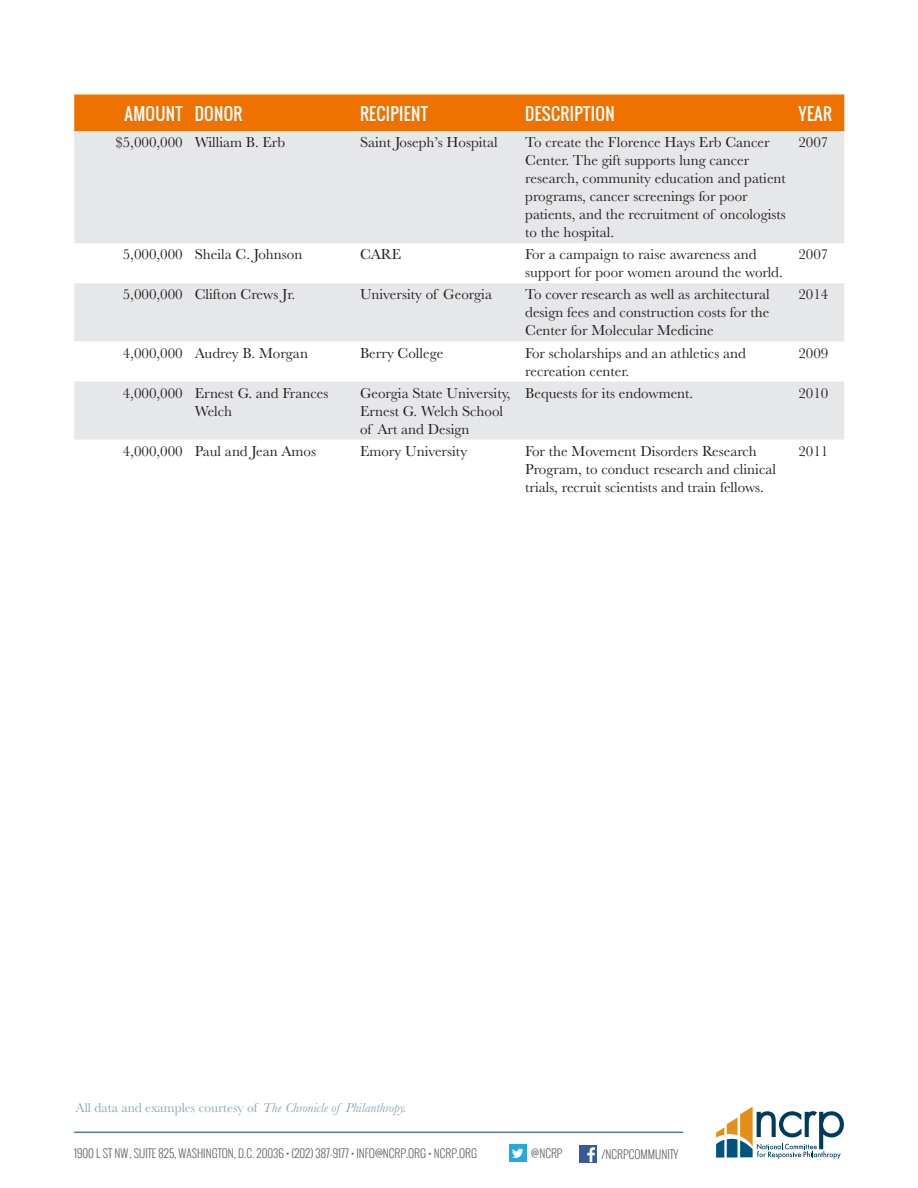
<style>
.page{position:relative;width:918px;height:1188px;background:#fff}
.page>*{position:absolute;margin:0;border:0;box-sizing:border-box;transform-origin:0 0}
.t1{font:16.8px "Oswald";letter-spacing:.02em;color:#fff}
.table_body{font:15px/18px "Baskerville";color:#231f20}
.body{font:13.5px "Baskerville";color:#8ba6b5}
.t2{font:300 11.7px "Oswald";color:#636366}
.s1{font-style:italic}
</style>
<div class="page">
<svg style="left:716px;top:1107px;width:128px;height:52px"></svg>
<div style="left:509px;top:1145px;width:17px;height:17px;background:#27a8e0"></div>
<svg style="left:512px;top:1149px;width:11px;height:9px"></svg>
<div style="left:580px;top:1145px;width:17px;height:17px;background:#395a99"></div>
<svg style="left:587px;top:1147px;width:8px;height:15px"></svg>
<hr style="left:74px;top:1132px;width:609px;height:1px;background:#587d94">
<div style="left:74px;top:94px;width:770px;height:37px;background:#ef7100"></div>
<svg style="left:74px;top:131px;width:770px;height:309px;fill:#e6e7e9"></svg>
<p class="t1" style="left:125px;top:101px;width:60px">AMOUNT</p>
<p class="t1" style="left:195px;top:101px;width:49px">DONOR</p>
<p class="t1" style="left:360px;top:101px;width:70px">RECIPIENT</p>
<p class="t1" style="left:525px;top:101px;width:91px">DESCRIPTION</p>
<p class="t1" style="left:798px;top:101px;width:35px">YEAR</p>
<p class="table_body" style="left:115px;top:134px;width:69px">$5,000,000</p>
<p class="table_body" style="left:195px;top:134px;width:92px">William B. Erb</p>
<p class="table_body" style="left:360px;top:134px;width:139px">Saint Joseph’s Hospital</p>
<p class="table_body" style="left:525px;top:134px;width:262px">To create the Florence Hays Erb Cancer Center. The gift supports lung cancer research, community education and patient programs, cancer screenings for poor patients, and the recruitment of oncologists to the hospital.</p>
<p class="table_body" style="left:798px;top:134px;width:31px">2007</p>
<p class="table_body" style="left:123px;top:246px;width:61px">5,000,000</p>
<p class="table_body" style="left:195px;top:246px;width:109px">Sheila C. Johnson</p>
<p class="table_body" style="left:360px;top:246px;width:43px">CARE</p>
<p class="table_body" style="left:525px;top:246px;width:259px">For a campaign to raise awareness and support for poor women around the world.</p>
<p class="table_body" style="left:798px;top:246px;width:31px">2007</p>
<p class="table_body" style="left:123px;top:286px;width:61px">5,000,000</p>
<p class="table_body" style="left:195px;top:286px;width:102px">Clifton Crews Jr.</p>
<p class="table_body" style="left:360px;top:286px;width:134px">University of Georgia</p>
<p class="table_body" style="left:525px;top:286px;width:246px;text-align:justify">To cover research as well as architectural design fees and construction costs for the Center for Molecular Medicine</p>
<p class="table_body" style="left:798px;top:286px;width:31px">2014</p>
<p class="table_body" style="left:123px;top:344px;width:61px">4,000,000</p>
<p class="table_body" style="left:195px;top:344px;width:115px">Audrey B. Morgan</p>
<p class="table_body" style="left:360px;top:344px;width:85px">Berry College</p>
<p class="table_body" style="left:525px;top:344px;width:222px">For scholarships and an athletics and recreation center.</p>
<p class="table_body" style="left:798px;top:344px;width:31px">2009</p>
<p class="table_body" style="left:123px;top:384px;width:61px">4,000,000</p>
<p class="table_body" style="left:195px;top:384px;width:135px">Ernest G. and Frances<br>Welch</p>
<p class="table_body" style="left:360px;top:384px;width:152px">Georgia State University,<br>Ernest G. Welch School of Art and Design</p>
<p class="table_body" style="left:525px;top:384px;width:170px">Bequests for its endowment.</p>
<p class="table_body" style="left:798px;top:384px;width:31px">2010</p>
<p class="table_body" style="left:123px;top:442px;width:61px">4,000,000</p>
<p class="table_body" style="left:195px;top:442px;width:123px">Paul and Jean Amos</p>
<p class="table_body" style="left:360px;top:442px;width:109px">Emory University</p>
<p class="table_body" style="left:525px;top:442px;width:252px">For the Movement Disorders Research<br>Program, to conduct research and clinical trials, recruit scientists and train fellows.</p>
<p class="table_body" style="left:798px;top:442px;width:31px">2011</p>
<p class="body" style="left:76px;top:1099px;width:333px">All data and examples courtesy of <span class="s1">The Chronicle of Philanthropy.</span></p>
<p class="t2" style="left:74px;top:1144px;width:405px">1900 L ST NW, SUITE 825, WASHINGTON, D.C. 20036 • (202) 387-9177 • INFO@NCRP.ORG • NCRP.ORG</p>
<p class="t2" style="left:531px;top:1144px;width:33px">@NCRP</p>
<p class="t2" style="left:602px;top:1145px;width:78px">/NCRPCOMMUNITY</p>
</div>
